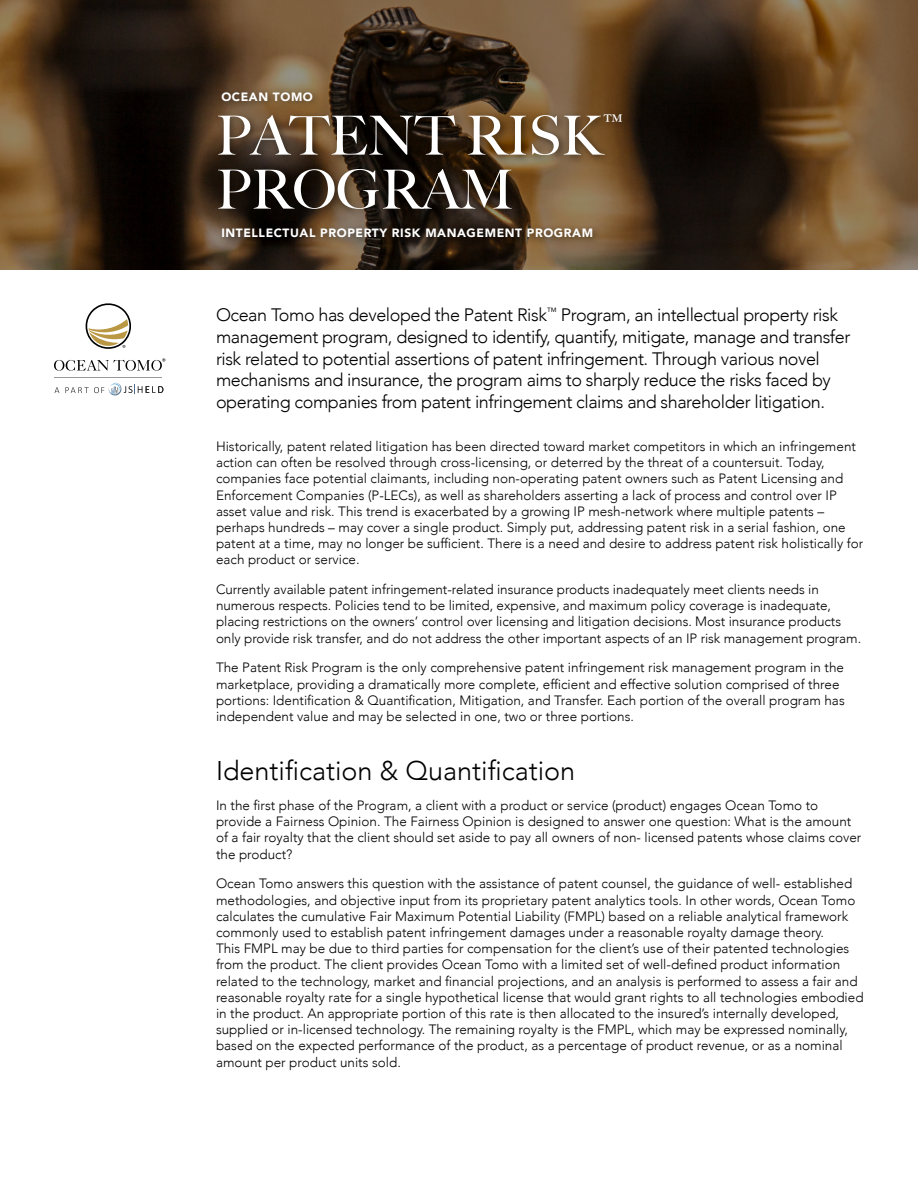
<style>
.page{position:relative;width:918px;height:1188px;background:#fff}
.page>*{position:absolute;margin:0;border:0;box-sizing:border-box;transform-origin:0 0}
.t1{font:500 54px/54px "Big Caslon";color:#fff}
.t2{font:300 27px "Avenir";color:#000}
.t3{font:300 18px/21.6px "Avenir";letter-spacing:-.025em;color:#000}
.t4{font:300 13.5px/16.2px "Avenir";color:#000}
.t5{font:900 12px "Avenir";letter-spacing:.05em;color:#fff}
</style>
<div class="page">
<svg style="left:0;top:0;width:918px;height:270px;background:#493520"></svg>
<div style="left:213px;top:87px;width:418px;height:159px;background:#000;opacity:.5"></div>
<svg style="left:55px;top:383px;width:108px;height:12px"></svg>
<hr style="left:55px;top:378px;width:107px;height:1px;background:#989899">
<svg style="left:54px;top:358px;width:111px;height:13px"></svg>
<svg style="left:85px;top:303px;width:46px;height:46px"></svg>
<p class="t5" style="left:221px;top:86px;width:93px">OCEAN TOMO</p>
<h1 class="t1" style="left:216px;top:106px;width:409px">PATENT RISK<sup>™<br></sup>PROGRAM</h1>
<p class="t5" style="left:221px;top:222px;width:373px">INTELLECTUAL PROPERTY RISK MANAGEMENT PROGRAM</p>
<p class="t3" style="left:216px;top:304px;width:636px">Ocean Tomo has developed the Patent Risk<sup>™</sup> Program, an intellectual property risk management program, designed to identify, quantify, mitigate, manage and transfer risk related to potential assertions of patent infringement. Through various novel mechanisms and insurance, the program aims to sharply reduce the risks faced by operating companies from patent infringement claims and shareholder litigation.</p>
<p class="t4" style="left:216px;top:438px;width:649px">Historically, patent related litigation has been directed toward market competitors in which an infringement action can often be resolved through cross-licensing, or deterred by the threat of a countersuit. Today, companies face potential claimants, including non-operating patent owners such as Patent Licensing and Enforcement Companies (P-LECs), as well as shareholders asserting a lack of process and control over IP asset value and risk. This trend is exacerbated by a growing IP mesh-network where multiple patents – perhaps hundreds – may cover a single product. Simply put, addressing patent risk in a serial fashion, one patent at a time, may no longer be sufficient. There is a need and desire to address patent risk holistically for each product or service.</p>
<p class="t4" style="left:216px;top:581px;width:647px">Currently available patent infringement-related insurance products inadequately meet clients needs in numerous respects. Policies tend to be limited, expensive, and maximum policy coverage is inadequate, placing restrictions on the owners’ control over licensing and litigation decisions. Most insurance products only provide risk transfer, and do not address the other important aspects of an IP risk management program.</p>
<p class="t4" style="left:216px;top:660px;width:630px">The Patent Risk Program is the only comprehensive patent infringement risk management program in the marketplace, providing a dramatically more complete, efficient and effective solution comprised of three portions: Identification &amp; Quantification, Mitigation, and Transfer. Each portion of the overall program has independent value and may be selected in one, two or three portions.</p>
<h2 class="t2" style="left:216px;top:755px;width:361px">Identification &amp; Quantification</h2>
<p class="t4" style="left:216px;top:797px;width:647px">In the first phase of the Program, a client with a product or service (product) engages Ocean Tomo to provide a Fairness Opinion. The Fairness Opinion is designed to answer one question: What is the amount of a fair royalty that the client should set aside to pay all owners of non- licensed patents whose claims cover the product?</p>
<p class="t4" style="left:216px;top:876px;width:649px">Ocean Tomo answers this question with the assistance of patent counsel, the guidance of well- established methodologies, and objective input from its proprietary patent analytics tools. In other words, Ocean Tomo calculates the cumulative Fair Maximum Potential Liability (FMPL) based on a reliable analytical framework commonly used to establish patent infringement damages under a reasonable royalty damage theory.<br>This FMPL may be due to third parties for compensation for the client’s use of their patented technologies from the product. The client provides Ocean Tomo with a limited set of well-defined product information related to the technology, market and financial projections, and an analysis is performed to assess a fair and reasonable royalty rate for a single hypothetical license that would grant rights to all technologies embodied in the product. An appropriate portion of this rate is then allocated to the insured’s internally developed, supplied or in-licensed technology. The remaining royalty is the FMPL, which may be expressed nominally, based on the expected performance of the product, as a percentage of product revenue, or as a nominal amount per product units sold.</p>
</div>
